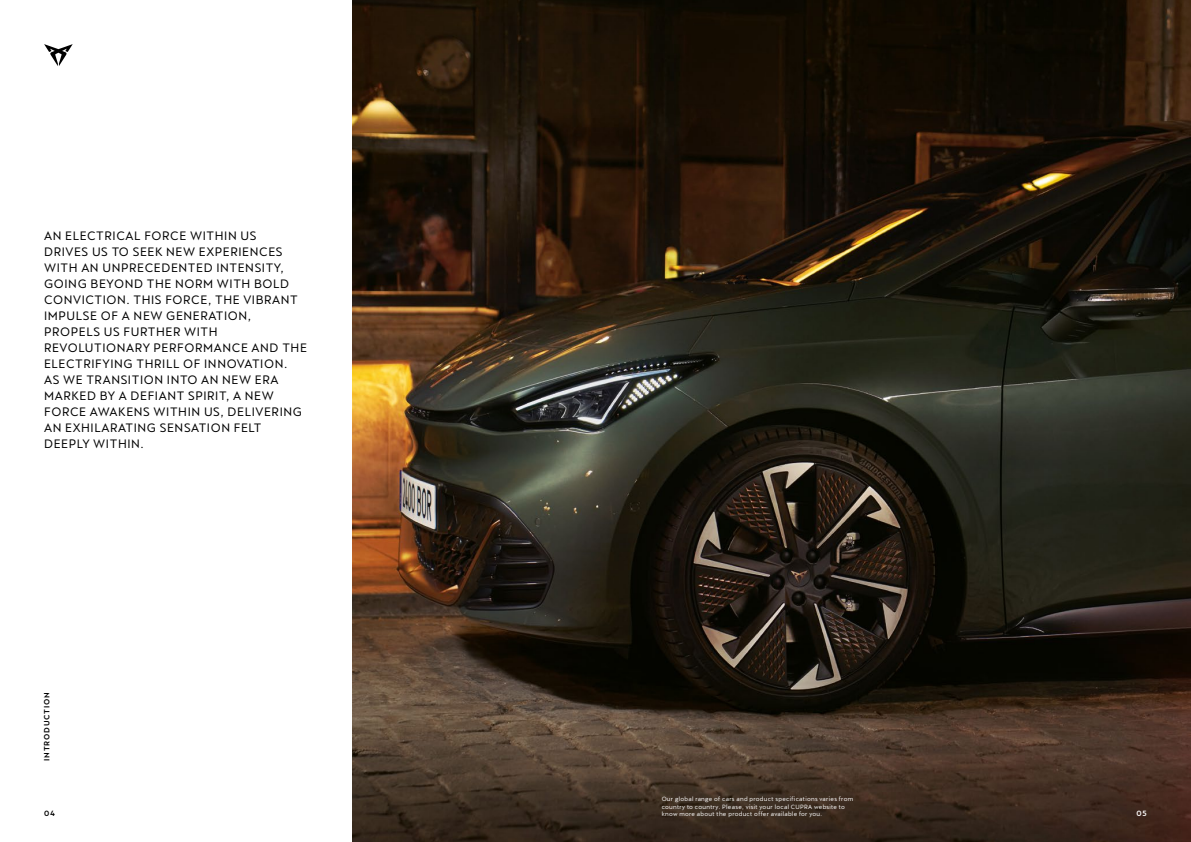
<style>
.page{position:relative;width:1191px;height:842px;background:#fff}
.page>*{position:absolute;margin:0;border:0;box-sizing:border-box;transform-origin:0 0}
.t1{font:12px/16px "Cupra";letter-spacing:.05em;color:#000}
.t2{font:500 7.5px "Cupra";letter-spacing:.1em;color:#000}
.t3{font:500 7.5px "Cupra";color:#fff}
.t4{font:6px/7.2px "Cupra";letter-spacing:.05em;color:#fff}
</style>
<div class="page">
<img style="left:353px;top:0;width:838px;height:842px">
<svg style="left:44px;top:44px;width:29px;height:22px"></svg>
<p class="t1" style="left:44px;top:226px;width:264px">AN ELECTRICAL FORCE WITHIN US<br>DRIVES US TO SEEK NEW EXPERIENCES<br>WITH AN UNPRECEDENTED INTENSITY,<br>GOING BEYOND THE NORM WITH BOLD<br>CONVICTION. THIS FORCE, THE VIBRANT<br>IMPULSE OF A NEW GENERATION,<br>PROPELS US FURTHER WITH<br>REVOLUTIONARY PERFORMANCE AND THE<br>ELECTRIFYING THRILL OF INNOVATION.<br>AS WE TRANSITION INTO AN NEW ERA<br>MARKED BY A DEFIANT SPIRIT, A NEW<br>FORCE AWAKENS WITHIN US, DELIVERING<br>AN EXHILARATING SENSATION FELT<br>DEEPLY WITHIN.</p>
<p class="t2" style="left:42px;top:761px;width:70px;rotate:-90deg">INTRODUCTION</p>
<p class="t4" style="left:661px;top:795px;width:193px">Our global range of cars and product specifications varies from country to country. Please, visit your local CUPRA website to</p>
<p class="t2" style="left:44px;top:809px;width:12px">04</p>
<p class="t4" style="left:661px;top:809px;width:162px">know more about the product offer available for you.</p>
<p class="t3" style="left:1136px;top:809px;width:12px">05</p>
</div>
